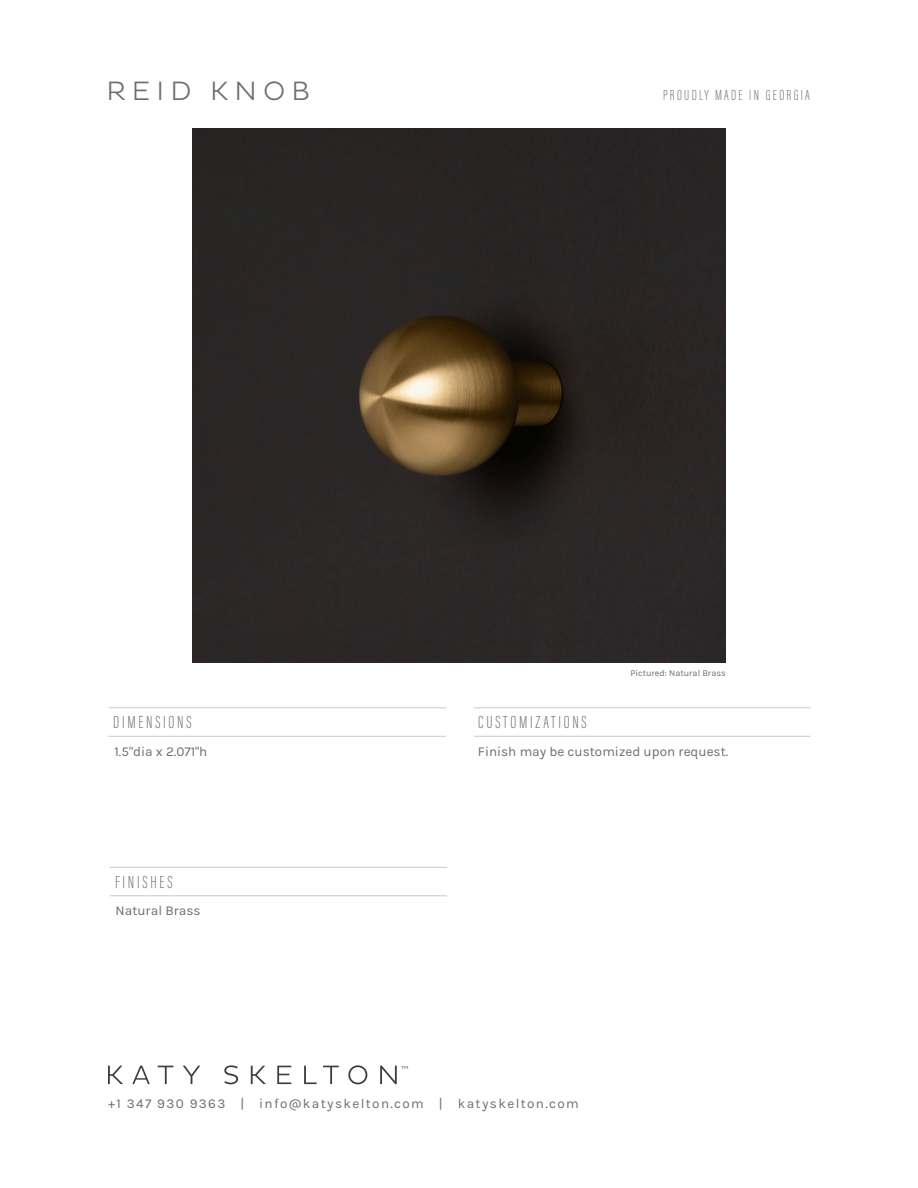
<style>
.page{position:relative;width:918px;height:1188px;background:#fff}
.page>*{position:absolute;margin:0;border:0;box-sizing:border-box;transform-origin:0 0}
.t1{font:300 27px "Pluto Sans";letter-spacing:.225em;color:#6d6e71}
.t2{font:200 18px "Acumin Pro Extra Cond";letter-spacing:.155em;color:#6d6e71}
.t3{font:200 15px "Acumin Pro Extra Cond";letter-spacing:.15em;color:#6d6e71}
.t4{font:13.5px "Karla";color:#6d6e71}
.t5{font:13.5px "Karla";letter-spacing:.1em;color:#6d6e71}
.t6{font:9px "Karla";color:#6d6e71}
.t7{font:300 4.5px "Pluto Sans";color:#231f20}
</style>
<div class="page">
<img style="left:192px;top:128px;width:534px;height:534px">
<svg style="left:108px;top:1066px;width:15px;height:18px"></svg>
<svg style="left:132px;top:1066px;width:18px;height:18px"></svg>
<svg style="left:158px;top:1066px;width:15px;height:18px"></svg>
<svg style="left:183px;top:1066px;width:17px;height:18px"></svg>
<svg style="left:224px;top:1065px;width:14px;height:19px"></svg>
<svg style="left:251px;top:1066px;width:15px;height:18px"></svg>
<svg style="left:277px;top:1066px;width:14px;height:18px"></svg>
<svg style="left:304px;top:1066px;width:13px;height:18px"></svg>
<svg style="left:323px;top:1066px;width:16px;height:18px"></svg>
<svg style="left:348px;top:1065px;width:19px;height:19px"></svg>
<svg style="left:380px;top:1066px;width:17px;height:18px"></svg>
<hr style="left:109px;top:707px;width:337px;height:1px;background:#cacbc4">
<hr style="left:109px;top:736px;width:337px;height:1px;background:#cacbc4">
<hr style="left:474px;top:707px;width:337px;height:1px;background:#cacbc4">
<hr style="left:474px;top:736px;width:337px;height:1px;background:#cacbc4">
<hr style="left:110px;top:867px;width:337px;height:1px;background:#cacbc4">
<hr style="left:110px;top:895px;width:337px;height:1px;background:#cacbc4">
<p class="t1" style="left:106px;top:75px;width:205px">REID KNOB</p>
<p class="t3" style="left:663px;top:87px;width:148px">PROUDLY MADE IN GEORGIA</p>
<p class="t2" style="left:113px;top:711px;width:80px">DIMENSIONS</p>
<p class="t4" style="left:115px;top:744px;width:94px">1.5"dia x 2.071"h</p>
<p class="t2" style="left:115px;top:871px;width:59px">FINISHES</p>
<p class="t4" style="left:116px;top:904px;width:87px">Natural Brass</p>
<p class="t6" style="left:630px;top:669px;width:97px">Pictured: Natural Brass</p>
<p class="t2" style="left:478px;top:711px;width:110px">CUSTOMIZATIONS</p>
<p class="t4" style="left:478px;top:744px;width:252px">Finish may be customized upon request.</p>
<p class="t7" style="left:401px;top:1065px;width:9px">TM</p>
<p class="t5" style="left:108px;top:1096px;width:472px">+1 347 930 9363 | info@katyskelton.com | katyskelton.com</p>
</div>
